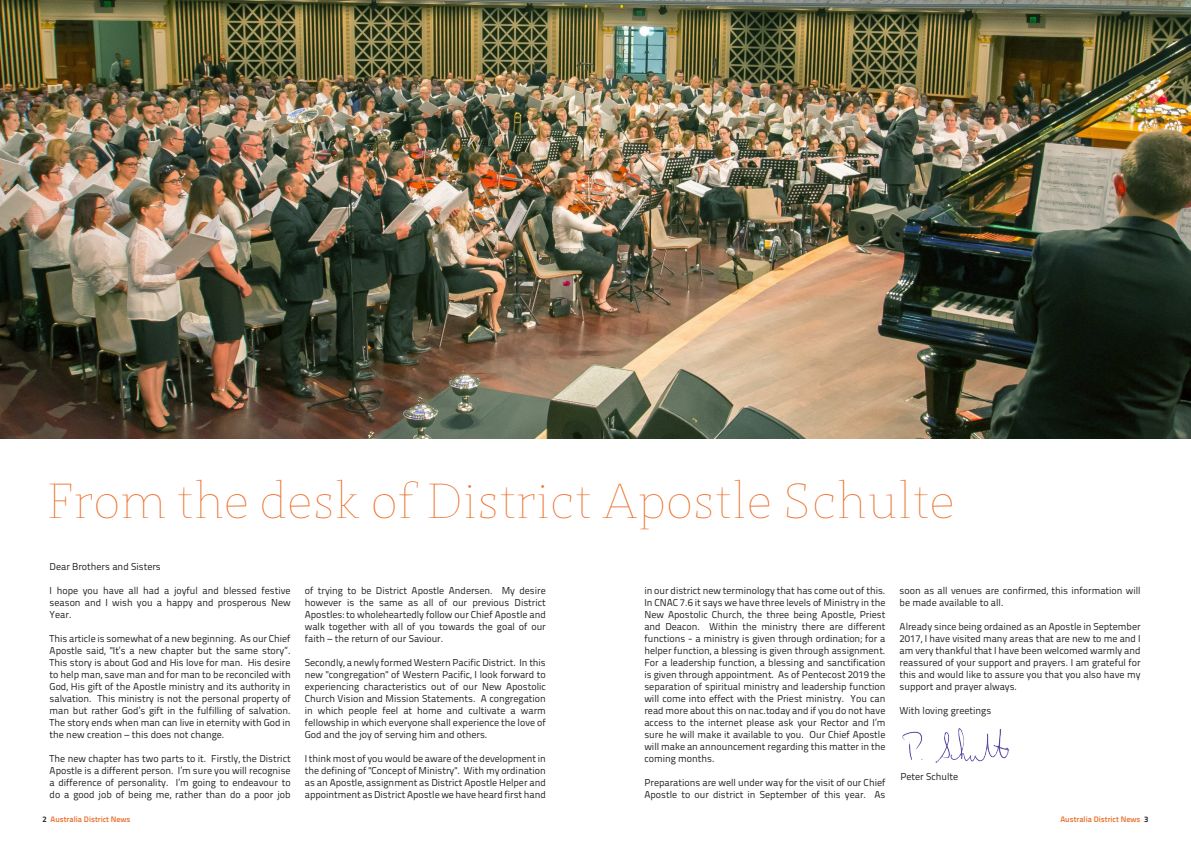
<style>
.page{position:relative;width:1191px;height:842px;background:#fff}
.page>*{position:absolute;margin:0;border:0;box-sizing:border-box;transform-origin:0 0}
.t1{font:100 49px "St Marie";color:#eb7331}
.Body_Text{font:10px/12px "Titillium Text 22 L";color:#231f20;text-align:justify}
.Label_Left{font:700 8px "Titillium Text 22 L";color:#eb7331}
.s1{color:#231f20}
</style>
<div class="page">
<img style="left:902px;top:728px;width:108px;height:35px">
<img style="left:0;top:0;width:1191px;height:439px">
<p class="t1" style="left:46px;top:471px;width:910px">From the desk of District Apostle Schulte</p>
<p class="Body_Text" style="left:50px;top:559px;width:113px">Dear Brothers and Sisters</p>
<p class="Body_Text" style="left:50px;top:584px;width:242px">I hope you have all had a joyful and blessed festive season and I wish you a happy and prosperous New Year.</p>
<p class="Body_Text" style="left:50px;top:632px;width:242px">This article is somewhat of a new beginning. As our Chief Apostle said, "It’s a new chapter but the same story”.<br>This story is about God and His love for man. His desire to help man, save man and for man to be reconciled with God, His gift of the Apostle ministry and its authority in salvation. This ministry is not the personal property of man but rather God’s gift in the fulfilling of salvation.<br>The story ends when man can live in eternity with God in the new creation – this does not change.</p>
<p class="Body_Text" style="left:50px;top:752px;width:242px">The new chapter has two parts to it. Firstly, the District Apostle is a different person. I’m sure you will recognise a difference of personality. I’m going to endeavour to do a good job of being me, rather than do a poor job</p>
<p class="Label_Left" style="left:43px;top:813px;width:90px"><span class="s1">2</span> Australia District News</p>
<p class="Body_Text" style="left:305px;top:584px;width:242px">of trying to be District Apostle Andersen. My desire however is the same as all of our previous District Apostles: to wholeheartedly follow our Chief Apostle and walk together with all of you towards the goal of our faith – the return of our Saviour.</p>
<p class="Body_Text" style="left:305px;top:656px;width:242px">Secondly, a newly formed Western Pacific District. In this new "congregation" of Western Pacific, I look forward to experiencing characteristics out of our New Apostolic Church Vision and Mission Statements. A congregation in which people feel at home and cultivate a warm fellowship in which everyone shall experience the love of God and the joy of serving him and others.</p>
<p class="Body_Text" style="left:305px;top:752px;width:242px">I think most of you would be aware of the development in the defining of "Concept of Ministry". With my ordination as an Apostle, assignment as District Apostle Helper and appointment as District Apostle we have heard first hand</p>
<p class="Body_Text" style="left:644px;top:584px;width:242px">in our district new terminology that has come out of this.<br>In CNAC 7.6 it says we have three levels of Ministry in the New Apostolic Church, the three being Apostle, Priest and Deacon. Within the ministry there are different functions - a ministry is given through ordination; for a helper function, a blessing is given through assignment.<br>For a leadership function, a blessing and sanctification is given through appointment. As of Pentecost 2019 the separation of spiritual ministry and leadership function will come into effect with the Priest ministry. You can read more about this on nac.today and if you do not have access to the internet please ask your Rector and I’m sure he will make it available to you. Our Chief Apostle will make an announcement regarding this matter in the coming months.</p>
<p class="Body_Text" style="left:644px;top:776px;width:242px">Preparations are well under way for the visit of our Chief<br>Apostle to our district in September of this year. As</p>
<p class="Body_Text" style="left:899px;top:584px;width:242px">soon as all venues are confirmed, this information will be made available to all.</p>
<p class="Body_Text" style="left:899px;top:620px;width:242px">Already since being ordained as an Apostle in September 2017, I have visited many areas that are new to me and I am very thankful that I have been welcomed warmly and reassured of your support and prayers. I am grateful for this and would like to assure you that you also have my support and prayer always.</p>
<p class="Body_Text" style="left:899px;top:704px;width:93px">With loving greetings</p>
<p class="Body_Text" style="left:900px;top:770px;width:59px">Peter Schulte</p>
<p class="Label_Left" style="left:1060px;top:813px;width:90px">Australia District News <span class="s1">3</span></p>
</div>
